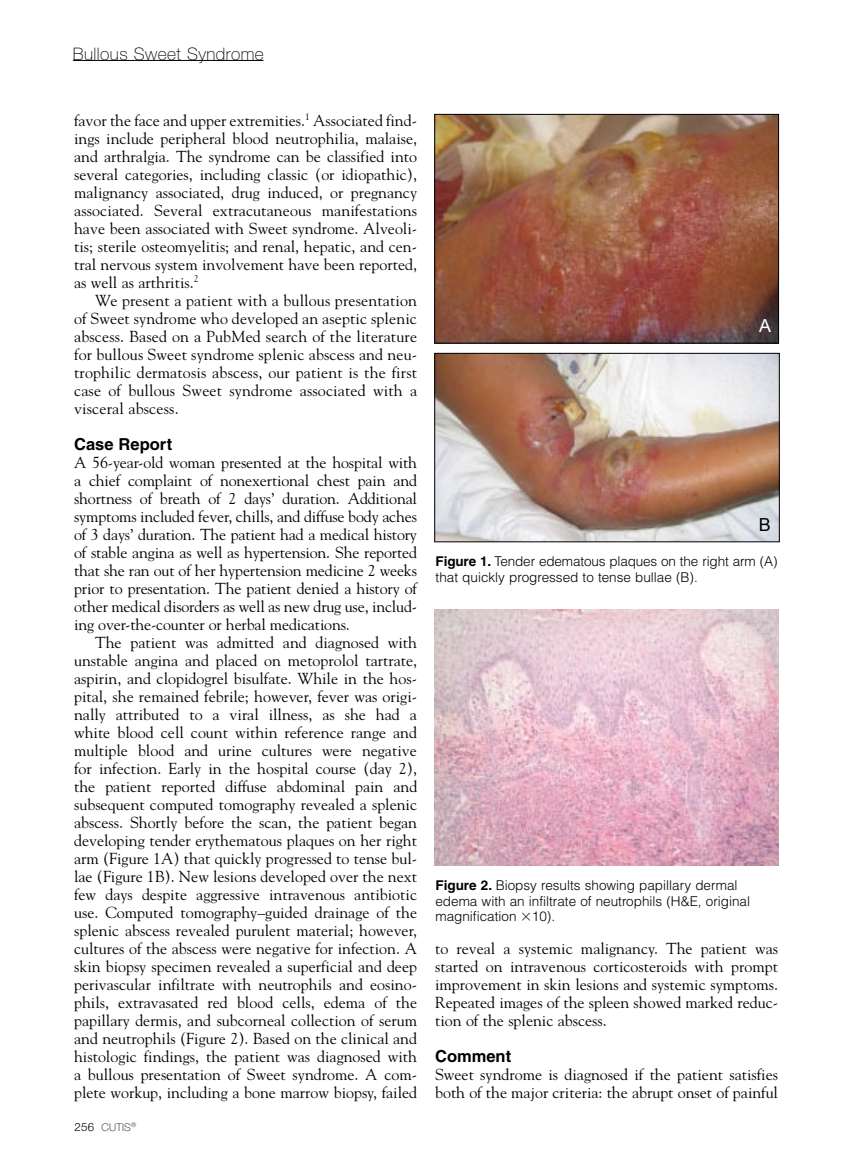
<style>
.page{position:relative;width:851px;height:1161px;background:#fff}
.page>*{position:absolute;margin:0;border:0;box-sizing:border-box;transform-origin:0 0}
.t1{font:18px "Arial";color:#fff}
.t2{font:18px "Arial";color:#000}
.t3{font:100 17.25px "Helvetica Neue";letter-spacing:.025em;color:#000}
.t4{font:700 16.5px "Helvetica";color:#000}
.t5{font:15.9px/18px "Goudy";color:#000;text-align:justify}
.t6{font:300 13.5px/15.9px "Helvetica";color:#000}
.t7{font:100 10.5px "Helvetica Neue";letter-spacing:.025em;color:#000}
.s1{font-weight:300;font-size:11.4px}
.s2{font-weight:700}
.s3{font-family:"Mathematical Pi One";font-weight:400}
</style>
<div class="page">
<hr style="left:73px;top:60px;width:190px;height:1px;background:#000">
<img style="left:436px;top:116px;width:340px;height:226px">
<div style="left:434px;top:114px;width:344px;height:230px;border:1px solid #000"></div>
<img style="left:436px;top:355px;width:341px;height:185px">
<div style="left:434px;top:353px;width:345px;height:189px;border:1px solid #000"></div>
<img style="left:434px;top:609px;width:344px;height:257px">
<p class="t3" style="left:73px;top:44px;width:192px">Bullous Sweet Syndrome</p>
<p class="t5" style="left:74px;top:111px;width:344px">favor the face and upper extremities.<sup>1</sup> Associated find&shy;ings include peripheral blood neutrophilia, malaise, and arthralgia. The syndrome can be classified into several categories, including classic (or idiopathic), malignancy associated, drug induced, or pregnancy associated. Several extracutaneous manifestations have been associated with Sweet syndrome. Alveoli&shy;tis; sterile osteomyelitis; and renal, hepatic, and cen&shy;tral nervous system involvement have been reported, as well as arthritis.<sup>2</sup></p>
<p class="t5" style="left:74px;top:291px;width:344px;text-indent:21px">We present a patient with a bullous presentation of Sweet syndrome who developed an aseptic splenic abscess. Based on a PubMed search of the literature for bullous Sweet syndrome splenic abscess and neu&shy;trophilic dermatosis abscess, our patient is the first case of bullous Sweet syndrome associated with a visceral abscess.</p>
<p class="t4" style="left:74px;top:434px;width:99px">Case Report</p>
<p class="t5" style="left:74px;top:453px;width:344px">A 56-year-old woman presented at the hospital with a chief complaint of nonexertional chest pain and shortness of breath of 2 days’ duration. Additional symptoms included fever, chills, and diffuse body aches of 3 days’ duration. The patient had a medical history of stable angina as well as hypertension. She reported that she ran out of her hypertension medicine 2 weeks prior to presentation. The patient denied a history of other medical disorders as well as new drug use, includ&shy;ing over-the-counter or herbal medications.</p>
<p class="t5" style="left:74px;top:633px;width:344px;text-indent:21px">The patient was admitted and diagnosed with unstable angina and placed on metoprolol tartrate, aspirin, and clopidogrel bisulfate. While in the hos&shy;pital, she remained febrile; however, fever was origi&shy;nally attributed to a viral illness, as she had a white blood cell count within reference range and multiple blood and urine cultures were negative for infection. Early in the hospital course (day 2), the patient reported diffuse abdominal pain and subsequent computed tomography revealed a splenic abscess. Shortly before the scan, the patient began developing tender erythematous plaques on her right arm (Figure 1A) that quickly progressed to tense bul&shy;lae (Figure 1B). New lesions developed over the next few days despite aggressive intravenous antibiotic use. Computed tomography–guided drainage of the splenic abscess revealed purulent material; however, cultures of the abscess were negative for infection. A skin biopsy specimen revealed a superficial and deep perivascular infiltrate with neutrophils and eosino&shy;phils, extravasated red blood cells, edema of the papillary dermis, and subcorneal collection of serum and neutrophils (Figure 2). Based on the clinical and histologic findings, the patient was diagnosed with a bullous presentation of Sweet syndrome. A com&shy;plete workup, including a bone marrow biopsy, failed</p>
<p class="t7" style="left:75px;top:1121px;width:63px"><span class="s1">256</span> CUTIS<sup>®</sup></p>
<p class="t1" style="left:759px;top:316px;width:14px">A</p>
<p class="t2" style="left:758px;top:515px;width:14px">B</p>
<p class="t6" style="left:435px;top:553px;width:343px"><span class="s2">Figure 1.</span> Tender edematous plaques on the right arm (A) that quickly progressed to tense bullae (B).</p>
<p class="t6" style="left:435px;top:876px;width:316px"><span class="s2">Figure 2.</span> Biopsy results showing papillary dermal edema with an infiltrate of neutrophils (H&amp;E, original magnification <span class="s3">3</span>10).</p>
<p class="t5" style="left:435px;top:939px;width:344px">to reveal a systemic malignancy. The patient was started on intravenous corticosteroids with prompt improvement in skin lesions and systemic symptoms.<br>Repeated images of the spleen showed marked reduc&shy;tion of the splenic abscess.</p>
<p class="t4" style="left:435px;top:1046px;width:78px">Comment</p>
<p class="t5" style="left:435px;top:1065px;width:344px">Sweet syndrome is diagnosed if the patient satisfies both of the major criteria: the abrupt onset of painful</p>
</div>
